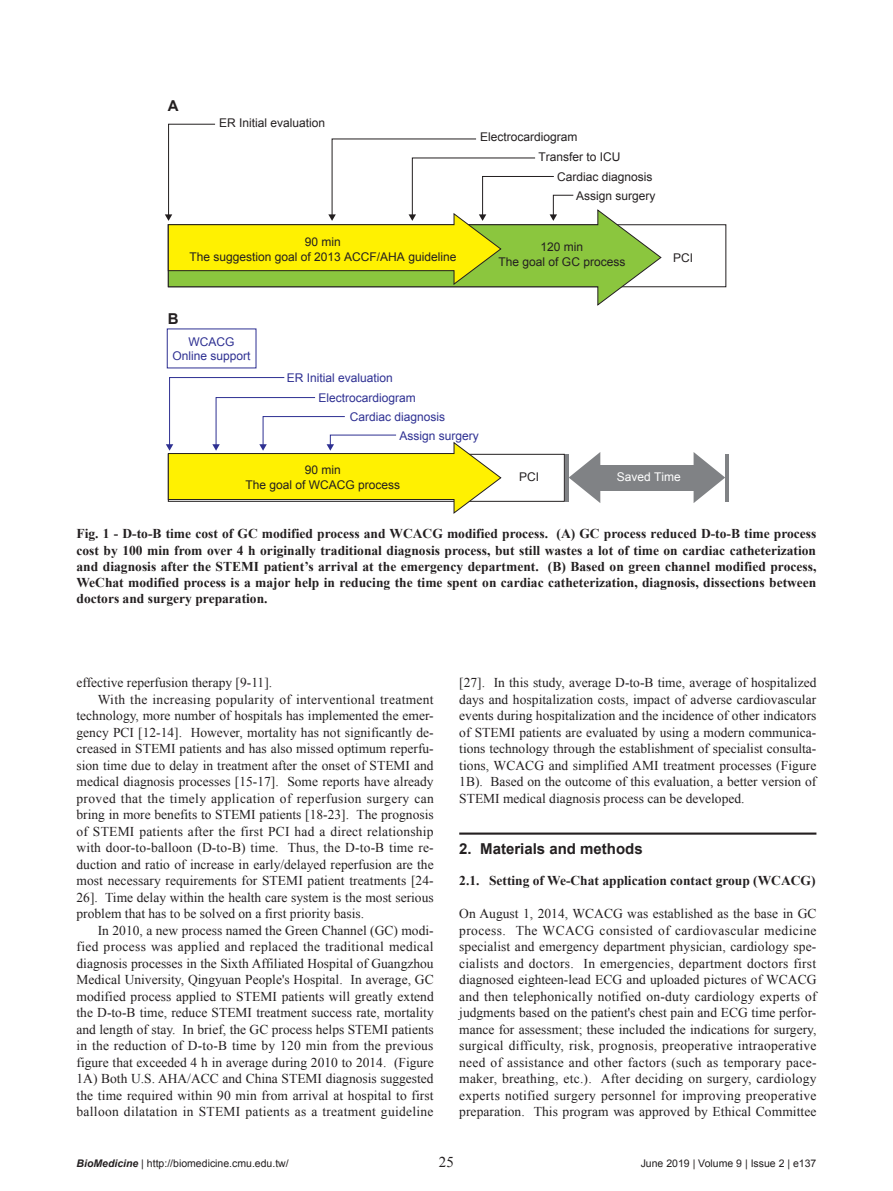
<style>
.page{position:relative;width:893px;height:1191px;background:#fff}
.page>*{position:absolute;margin:0;border:0;box-sizing:border-box;transform-origin:0 0}
.t1{font:700 15px "Arial";color:#231f20}
.t2{font:15px "Times New Roman";color:#231f20}
.t3{font:13.5px/16.5px "Times New Roman";color:#231f20;text-align:justify}
.t4{font:700 13.5px/16.2px "Times New Roman";color:#231f20;text-align:justify}
.t5{font:13.5px "Times New Roman";letter-spacing:.025em;color:#231f20}
.t6{font:13.5px "Times New Roman";letter-spacing:.02em;color:#231f20}
.t7{font:12px/15px "Arial";color:#231f20;text-align:center}
.t8{font:12px/13.5px "Arial";color:#2e3092;text-align:center}
.t9{font:12px "Arial";color:#fff}
.t10{font:10.5px "Arial";color:#231f20}
.s1{font-weight:700;font-style:italic}
</style>
<div class="page">
<hr style="left:459px;top:832px;width:357px;height:2px;background:#231f20">
<hr style="left:566px;top:454px;width:3px;height:47px;background:#808285">
<hr style="left:725px;top:454px;width:3px;height:47px;background:#808285">
<div style="left:597px;top:465px;width:102px;height:25px;background:#808285"></div>
<svg style="left:569px;top:452px;width:31px;height:51px"></svg>
<svg style="left:694px;top:452px;width:31px;height:51px"></svg>
<svg style="left:168px;top:209px;width:494px;height:97px"></svg>
<svg style="left:165px;top:123px;width:409px;height:162px"></svg>
<svg style="left:166px;top:377px;width:336px;height:136px"></svg>
<p class="t1" style="left:168px;top:95px;width:12px">A</p>
<p class="t7" style="left:219px;top:116px;width:108px">ER Initial evaluation</p>
<p class="t7" style="left:190px;top:234px;width:268px">90 min<br>The suggestion goal of 2013 ACCF/AHA guideline</p>
<p class="t1" style="left:168px;top:308px;width:12px">B</p>
<p class="t8" style="left:173px;top:335px;width:80px">WCACG<br>Online support</p>
<p class="t8" style="left:287px;top:371px;width:108px">ER Initial evaluation</p>
<p class="t8" style="left:318px;top:391px;width:99px">Electrocardiogram</p>
<p class="t8" style="left:350px;top:410px;width:97px">Cardiac diagnosis</p>
<p class="t7" style="left:480px;top:130px;width:99px">Electrocardiogram</p>
<p class="t7" style="left:557px;top:147px;width:97px;line-height:19.6px;text-align:left;text-indent:-19px">Transfer to ICU<br>Cardiac diagnosis</p>
<p class="t7" style="left:576px;top:188px;width:81px">Assign surgery</p>
<p class="t7" style="left:499px;top:239px;width:128px">120 min<br>The goal of GC process</p>
<p class="t8" style="left:399px;top:429px;width:81px">Assign surgery</p>
<p class="t7" style="left:673px;top:250px;width:22px">PCI</p>
<p class="t7" style="left:246px;top:462px;width:156px">90 min<br>The goal of WCACG process</p>
<p class="t7" style="left:519px;top:469px;width:22px">PCI</p>
<p class="t9" style="left:617px;top:469px;width:66px">Saved Time</p>
<p class="t4" style="left:77px;top:525px;width:741px">Fig. 1 - D-to-B time cost of GC modified process and WCACG modified process. (A) GC process reduced D-to-B time process cost by 100 min from over 4 h originally traditional diagnosis process, but still wastes a lot of time on cardiac catheterization and diagnosis after the STEMI patient’s arrival at the emergency department. (B) Based on green channel modified process, WeChat modified process is a major help in reducing the time spent on cardiac catheterization, diagnosis, dissections between doctors and surgery preparation.</p>
<p class="t3" style="left:77px;top:674px;width:197px">effective reperfusion therapy [9-11].</p>
<p class="t5" style="left:98px;top:690px;width:337px">With the increasing popularity of interventional treatment</p>
<p class="t3" style="left:77px;top:707px;width:359px">technology, more number of hospitals has implemented the emer-</p>
<p class="t3" style="left:77px;top:723px;width:359px">gency PCI [12-14]. However, mortality has not significantly de-</p>
<p class="t3" style="left:77px;top:740px;width:359px">creased in STEMI patients and has also missed optimum reperfu-</p>
<p class="t3" style="left:77px;top:756px;width:359px">sion time due to delay in treatment after the onset of STEMI and</p>
<p class="t3" style="left:77px;top:773px;width:359px">medical diagnosis processes [15-17]. Some reports have already</p>
<p class="t5" style="left:77px;top:789px;width:359px">proved that the timely application of reperfusion surgery can</p>
<p class="t3" style="left:77px;top:806px;width:359px">bring in more benefits to STEMI patients [18-23]. The prognosis</p>
<p class="t3" style="left:77px;top:822px;width:358px">of STEMI patients after the first PCI had a direct relationship</p>
<p class="t3" style="left:77px;top:839px;width:359px">with door-to-balloon (D-to-B) time. Thus, the D-to-B time re-</p>
<p class="t3" style="left:77px;top:855px;width:359px">duction and ratio of increase in early/delayed reperfusion are the</p>
<p class="t3" style="left:77px;top:872px;width:359px">most necessary requirements for STEMI patient treatments [24-</p>
<p class="t3" style="left:77px;top:888px;width:359px">26]. Time delay within the health care system is the most serious</p>
<p class="t3" style="left:77px;top:905px;width:289px">problem that has to be solved on a first priority basis.</p>
<p class="t3" style="left:98px;top:921px;width:337px">In 2010, a new process named the Green Channel (GC) modi-</p>
<p class="t5" style="left:77px;top:937px;width:359px">fied process was applied and replaced the traditional medical</p>
<p class="t3" style="left:77px;top:954px;width:359px">diagnosis processes in the Sixth Affiliated Hospital of Guangzhou</p>
<p class="t3" style="left:77px;top:971px;width:359px">Medical University, Qingyuan People's Hospital. In average, GC</p>
<p class="t3" style="left:77px;top:987px;width:359px">modified process applied to STEMI patients will greatly extend</p>
<p class="t3" style="left:77px;top:1004px;width:359px">the D-to-B time, reduce STEMI treatment success rate, mortality</p>
<p class="t3" style="left:77px;top:1020px;width:359px">and length of stay. In brief, the GC process helps STEMI patients</p>
<p class="t3" style="left:77px;top:1037px;width:358px">in the reduction of D-to-B time by 120 min from the previous</p>
<p class="t3" style="left:77px;top:1053px;width:359px">figure that exceeded 4 h in average during 2010 to 2014. (Figure</p>
<p class="t3" style="left:77px;top:1070px;width:359px">1A) Both U.S. AHA/ACC and China STEMI diagnosis suggested</p>
<p class="t3" style="left:77px;top:1086px;width:359px">the time required within 90 min from arrival at hospital to first</p>
<p class="t6" style="left:77px;top:1102px;width:359px">balloon dilatation in STEMI patients as a treatment guideline</p>
<p class="t3" style="left:459px;top:674px;width:359px">[27]. In this study, average D-to-B time, average of hospitalized days and hospitalization costs, impact of adverse cardiovascular events during hospitalization and the incidence of other indicators of STEMI patients are evaluated by using a modern communica&shy;tions technology through the establishment of specialist consulta&shy;tions, WCACG and simplified AMI treatment processes (Figure 1B). Based on the outcome of this evaluation, a better version of STEMI medical diagnosis process can be developed.</p>
<p class="t1" style="left:459px;top:838px;width:185px">2. Materials and methods</p>
<p class="t4" style="left:459px;top:872px;width:358px">2.1. Setting of We-Chat application contact group (WCACG)</p>
<p class="t3" style="left:459px;top:905px;width:359px">On August 1, 2014, WCACG was established as the base in GC process. The WCACG consisted of cardiovascular medicine specialist and emergency department physician, cardiology spe&shy;cialists and doctors. In emergencies, department doctors first diagnosed eighteen-lead ECG and uploaded pictures of WCACG and then telephonically notified on-duty cardiology experts of judgments based on the patient's chest pain and ECG time perfor&shy;mance for assessment; these included the indications for surgery, surgical difficulty, risk, prognosis, preoperative intraoperative need of assistance and other factors (such as temporary pace&shy;maker, breathing, etc.). After deciding on surgery, cardiology experts notified surgery personnel for improving preoperative preparation. This program was approved by Ethical Committee</p>
<p class="t10" style="left:77px;top:1156px;width:214px"><span class="s1">BioMedicine</span> | http://biomedicine.cmu.edu.tw/</p>
<p class="t2" style="left:439px;top:1152px;width:16px">25</p>
<p class="t10" style="left:641px;top:1156px;width:177px">June 2019 | Volume 9 | Issue 2 | e137</p>
</div>
